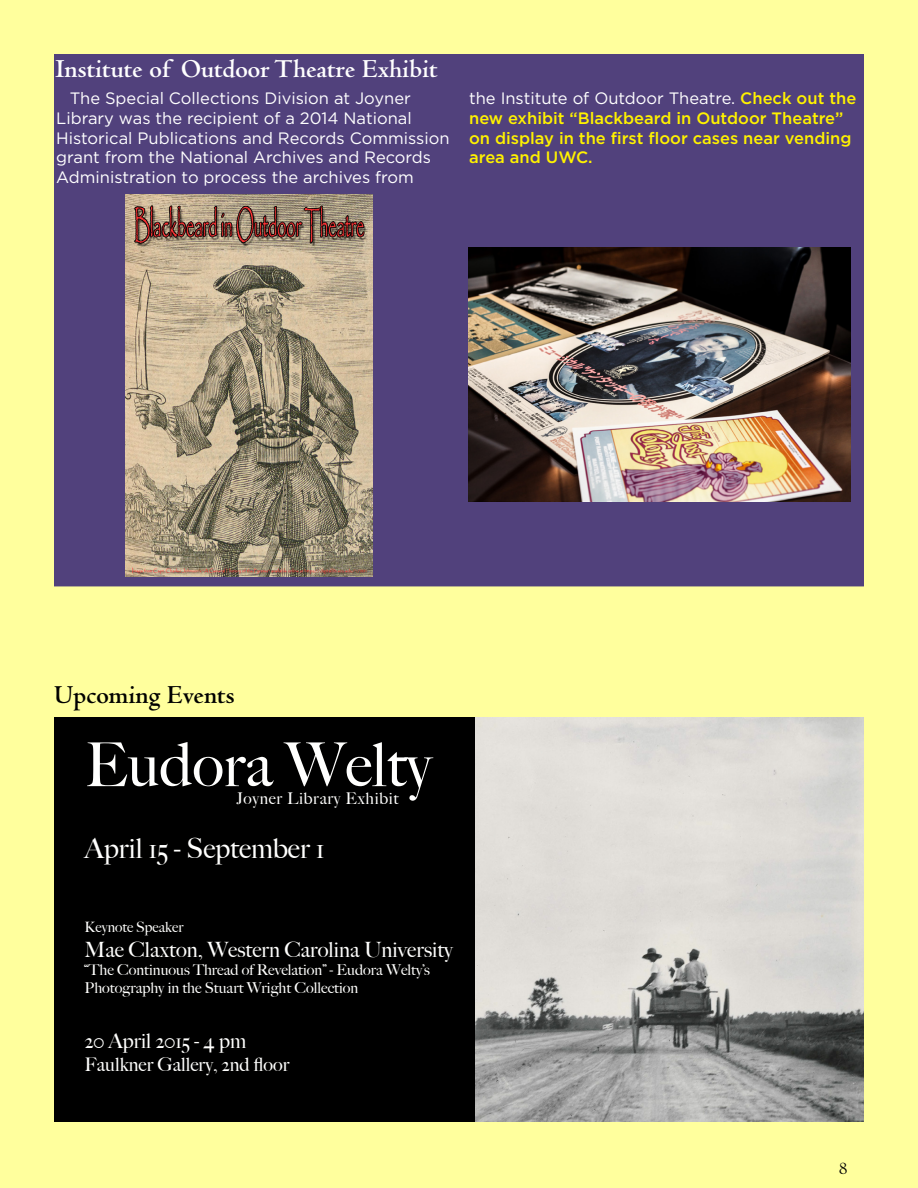
<style>
.page{position:relative;width:918px;height:1188px;background:#fff}
.page>*{position:absolute;margin:0;border:0;box-sizing:border-box;transform-origin:0 0}
.t1{font:500 60.75px "Big Caslon";color:#fffffe}
.t2{font:500 27.6px "Big Caslon";color:#fffffe}
.t3{font:700 27px "Centaur MT Std";color:#fff}
.t4{font:700 27px "Centaur MT Std";color:#000}
.t5{font:500 21.15px "Big Caslon";color:#fffffe}
.t6{font:500 20.4px "Big Caslon";color:#fffffe}
.t7{font:500 18.75px "Big Caslon";color:#fffffe}
.t8{font:18px "Centaur MT Std";color:#000}
.t9{font:16.5px/19.8px "Gotham";color:#fff}
.t10{font:500 16.5px/19.8px "Gotham";color:#fff200}
.t11{font:500 16.2px "Big Caslon";letter-spacing:.04em;color:#fffffe}
.t12{font:500 15px/18px "Big Caslon";color:#fffffe}
.t13{font:500 14.25px "Big Caslon";color:#fffffe}
.s1{font-weight:400;color:#fff}
</style>
<div class="page">
<hr style="left:914px;top:0;width:4px;height:1188px;background:#ffff9d">
<div style="left:54px;top:54px;width:810px;height:532px;background:#51417c"></div>
<img style="left:125px;top:195px;width:248px;height:382px">
<img style="left:468px;top:247px;width:382px;height:255px">
<div style="left:54px;top:717px;width:810px;height:405px;background:#000"></div>
<img style="left:476px;top:717px;width:388px;height:405px">
<h3 class="t3" style="left:56px;top:54px;width:384px">Institute of Outdoor Theatre Exhibit</h3>
<p class="t9" style="left:56px;top:88px;width:395px;text-indent:13px">The Special Collections Division at Joyner Library was the recipient of a 2014 National Historical Publications and Records Commission grant from the National Archives and Records Administration to process the archives from</p>
<p class="t10" style="left:469px;top:88px;width:389px"><span class="s1">the Institute of Outdoor Theatre.</span> Check out the new exhibit “Blackbeard in Outdoor Theatre” on display in the first floor cases near vending area and UWC.</p>
<h3 class="t4" style="left:54px;top:680px;width:182px">Upcoming Events</h3>
<h1 class="t1" style="left:85px;top:715px;width:349px">Eudora Welty</h1>
<p class="t11" style="left:236px;top:785px;width:164px">Joyner Library Exhibit</p>
<h2 class="t2" style="left:85px;top:826px;width:241px">April 15 - September 1</h2>
<p class="t13" style="left:85px;top:915px;width:100px">Keynote Speaker</p>
<p class="t12" style="left:85px;top:960px;width:347px">“The Continuous Thread of Revelation” - Eudora Welty’s<br>Photography in the Stuart Wright Collection</p>
<p class="t5" style="left:85px;top:932px;width:370px">Mae Claxton, Western Carolina University</p>
<p class="t6" style="left:85px;top:1024px;width:163px">20 April 2015 - 4 pm</p>
<p class="t7" style="left:85px;top:1049px;width:206px">Faulkner Gallery, 2nd floor</p>
<p class="t8" style="left:839px;top:1159px;width:10px">8</p>
</div>
